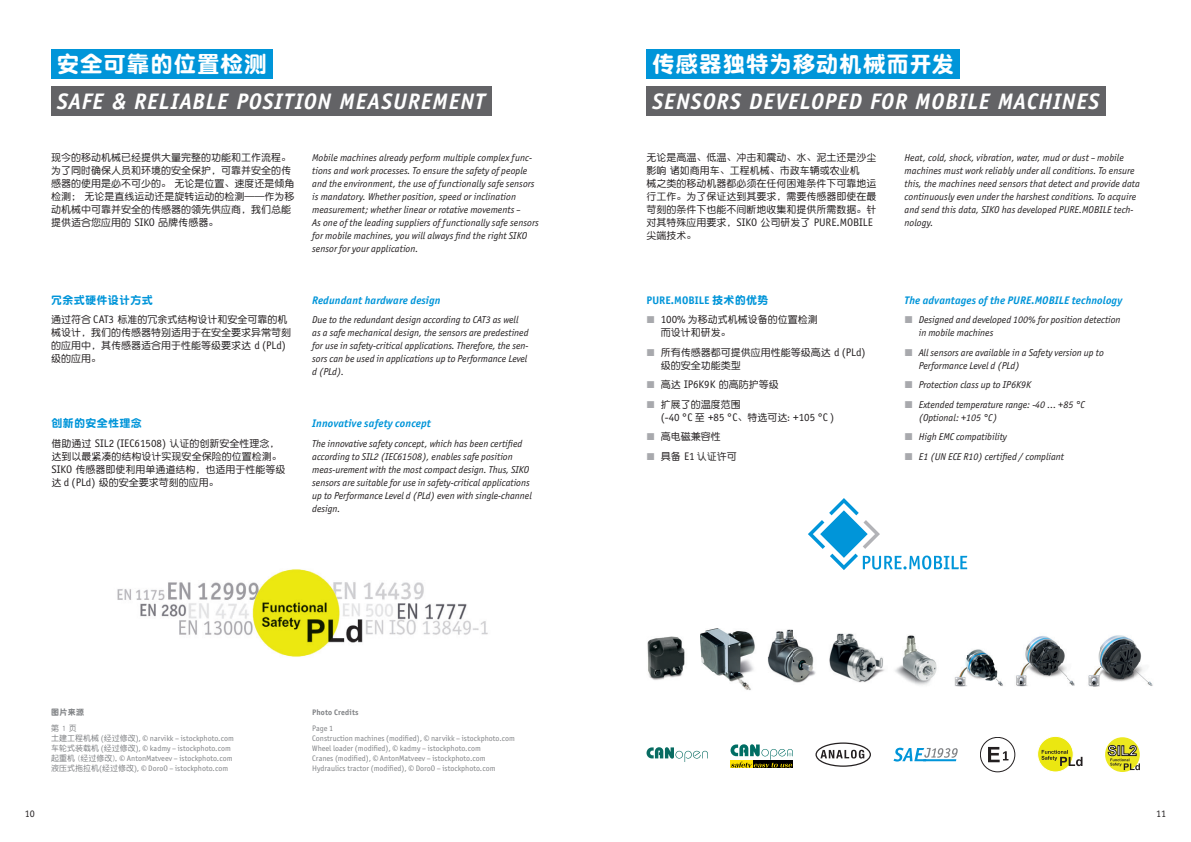
<style>
.page{position:relative;width:1191px;height:842px;background:#fff}
.page>*{position:absolute;margin:0;border:0;box-sizing:border-box;transform-origin:0 0}
.t1{font:italic 700 22.5px "Officina Sans ITC Pro";letter-spacing:.04em;color:#fff}
.t2{font:22.5px "DF Yuan GB W9";letter-spacing:.04em;color:#fff}
.t3{font:italic 700 11px "Officina Sans ITC Pro";letter-spacing:.01em;color:#0095d9}
.t4{font:11px "Officina Sans ITC Pro";color:#231f20}
.t5{font:11px "DF Yuan GB W9";letter-spacing:.03em;color:#0095d9}
.t6{font:700 11px "Officina Sans ITC Pro";letter-spacing:.01em;color:#0095d9}
.t7{font:italic 10px/13px "Officina Sans ITC Pro";color:#231f20}
.t8{font:10px/13px "DF Yuan GB W5";color:#231f20}
.t9{font:10px "Officina Sans ITC Pro";color:#231f20}
.t10{font:8px/10px "Officina Sans ITC Pro";color:#808285}
.t11{font:700 8px "Officina Sans ITC Pro";letter-spacing:.02em;color:#808285}
.t12{font:8px "DF Yuan GB W9";color:#808285}
.t13{font:8px "DF Yuan GB W5";color:#808285}
.s1{font-family:"Officina Sans ITC Pro";font-size:11px}
.s2{font-family:"DF Yuan GB W5";font-size:10px}
.s3{font-family:"DF Yuan GB W9";font-weight:400}
.s4{font-family:"DF Yuan GB W5"}
</style>
<div class="page">
<img style="left:117px;top:569px;width:371px;height:88px">
<svg style="left:808px;top:498px;width:159px;height:72px"></svg>
<img style="left:730px;top:760px;width:63px;height:8px">
<img style="left:754px;top:763px;width:38px;height:4px">
<img style="left:731px;top:761px;width:21px;height:7px">
<svg style="left:730px;top:744px;width:63px;height:16px"></svg>
<svg style="left:646px;top:747px;width:62px;height:15px"></svg>
<svg style="left:893px;top:748px;width:64px;height:13px"></svg>
<svg style="left:815px;top:742px;width:56px;height:25px"></svg>
<div style="left:1105px;top:737px;width:34px;height:35px;background:#ece820;border-radius:50%"></div>
<svg style="left:1107px;top:745px;width:33px;height:25px"></svg>
<div style="left:1037px;top:736px;width:36px;height:36px;background:#ebe711;border-radius:50%"></div>
<div style="left:1037px;top:736px;width:36px;height:36px;border:1px solid #fff;border-radius:50%"></div>
<svg style="left:1041px;top:750px;width:41px;height:16px"></svg>
<div style="left:980px;top:737px;width:35px;height:35px;border:1px solid #231f20;border-radius:50%"></div>
<svg style="left:988px;top:747px;width:20px;height:15px"></svg>
<img style="left:647px;top:636px;width:38px;height:44px">
<img style="left:903px;top:635px;width:28px;height:24px">
<img style="left:895px;top:659px;width:42px;height:26px">
<img style="left:700px;top:628px;width:55px;height:18px">
<img style="left:700px;top:646px;width:55px;height:26px">
<img style="left:713px;top:672px;width:38px;height:18px">
<img style="left:768px;top:629px;width:48px;height:54px">
<img style="left:829px;top:633px;width:56px;height:50px">
<img style="left:1025px;top:636px;width:40px;height:27px">
<img style="left:995px;top:663px;width:158px;height:24px">
<img style="left:1098px;top:635px;width:43px;height:28px">
<img style="left:1067px;top:663px;width:25px;height:24px">
<img style="left:968px;top:649px;width:20px;height:6px">
<img style="left:954px;top:655px;width:41px;height:26px">
<img style="left:954px;top:681px;width:65px;height:6px">
<div style="left:51px;top:49px;width:221px;height:30px;background:#0095d9"></div>
<div style="left:646px;top:49px;width:314px;height:30px;background:#0095d9"></div>
<div style="left:51px;top:86px;width:441px;height:29px;background:#636366"></div>
<div style="left:646px;top:86px;width:460px;height:29px;background:#636366"></div>
<h1 class="t2" style="left:57px;top:52px;width:211px">安全可靠的位置检测</h1>
<h1 class="t2" style="left:652px;top:52px;width:303px">传感器独特为移动机械而开发</h1>
<h1 class="t1" style="left:57px;top:87px;width:429px">SAFE &amp; RELIABLE POSITION MEASUREMENT</h1>
<h1 class="t1" style="left:652px;top:87px;width:448px">SENSORS DEVELOPED FOR MOBILE MACHINES</h1>
<p class="t8" style="left:51px;top:150px;width:245px">现今的移动机械已经提供大量完整的功能和工作流程。为了同时确保人员和环境的安全保护，可靠并安全的传感器的使用是必不可少的。 无论是位置、速度还是倾角检测； 无论是直线运动还是旋转运动的检测——作为移动机械中可靠并安全的传感器的领先供应商，我们总能提供适合您应用的 <span class="s1">SIKO</span> 品牌传感器。</p>
<p class="t7" style="left:312px;top:151px;width:228px">Mobile machines already perform multiple complex func&shy;tions and work processes. To ensure the safety of people and the environment, the use of functionally safe sensors is mandatory. Whether position, speed or inclination measurement; whether linear or rotative movements –<br>As one of the leading suppliers of functionally safe sensors for mobile machines, you will always find the right SIKO sensor for your application.</p>
<p class="t8" style="left:646px;top:150px;width:231px">无论是高温、低温、冲击和震动、水、泥土还是沙尘影响 诸如商用车、工程机械、市政车辆或农业机<br>械之类的移动机器都必须在任何困难条件下可靠地运行工作。为了保证达到其要求，需要传感器即使在最苛刻的条件下也能不间断地收集和提供所需数据。针</p>
<p class="t4" style="left:646px;top:216px;width:228px"><span class="s2">对其特殊应用要求，</span>SIKO <span class="s2">公司研发了</span> PURE.MOBILE</p>
<p class="t8" style="left:646px;top:228px;width:51px">尖端技术。</p>
<p class="t5" style="left:51px;top:294px;width:103px">冗余式硬件设计方式</p>
<p class="t8" style="left:51px;top:313px;width:242px">通过符合 <span class="s1">CAT3</span> 标准的冗余式结构设计和安全可靠的机械设计，我们的传感器特别适用于在安全要求异常苛刻的应用中，其传感器适合用于性能等级要求达 <span class="s1">d (PLd)</span>级的应用。</p>
<p class="t5" style="left:52px;top:417px;width:92px">创新的安全性理念</p>
<p class="t8" style="left:52px;top:436px;width:235px">借助通过 <span class="s1">SIL2 (IEC61508)</span> 认证的创新安全性理念，达到以最紧凑的结构设计实现安全保险的位置检测。<br><span class="s1">SIKO</span> 传感器即使利用单通道结构，也适用于性能等级达 <span class="s1">d (PLd)</span> 级的安全要求苛刻的应用。</p>
<p class="t3" style="left:312px;top:293px;width:130px">Redundant hardware design</p>
<p class="t7" style="left:312px;top:313px;width:218px">Due to the redundant design according to CAT3 as well as a safe mechanical design, the sensors are predestined for use in safety-critical applications. Therefore, the sen&shy;sors can be used in applications up to Performance Level d (PLd).</p>
<p class="t3" style="left:312px;top:417px;width:120px">Innovative safety concept</p>
<p class="t7" style="left:312px;top:437px;width:221px">The innovative safety concept, which has been certified according to SIL2 (IEC61508), enables safe position meas-urement with the most compact design. Thus, SIKO sensors are suitable for use in safety-critical applications up to Performance Level d (PLd) even with single-channel design.</p>
<p class="t6" style="left:646px;top:293px;width:123px">PURE.MOBILE <span class="s3">技术的优势</span></p>
<p class="t8" style="left:660px;top:313px;width:159px"><span class="s1">100%</span> 为移动式机械设备的位置检测而设计和研发。</p>
<p class="t8" style="left:660px;top:345px;width:206px">所有传感器都可提供应用性能等级高达 <span class="s1">d (PLd)</span>级的安全功能类型</p>
<p class="t8" style="left:660px;top:375px;width:120px;line-height:19.5px">高达 <span class="s1">IP6K9K</span> 的高防护等级扩展了的温度范围</p>
<p class="t4" style="left:660px;top:411px;width:175px">(-40 °C <span class="s2">至</span> +85 °C<span class="s2">、特选可达:</span> +105 °C )</p>
<p class="t8" style="left:660px;top:427px;width:78px;line-height:19.5px">高电磁兼容性<br>具备 <span class="s1">E1</span> 认证许可</p>
<p class="t7" style="left:904px;top:151px;width:237px">Heat, cold, shock, vibration, water, mud or dust – mobile machines must work reliably under all conditions. To ensure this, the machines need sensors that detect and provide data continuously even under the harshest conditions. To acquire and send this data, SIKO has developed PURE.MOBILE tech&shy;nology.</p>
<p class="t3" style="left:904px;top:293px;width:219px">The advantages of the PURE.MOBILE technology</p>
<p class="t7" style="left:918px;top:313px;width:203px">Designed and developed 100% for position detection in mobile machines</p>
<p class="t7" style="left:918px;top:346px;width:186px">All sensors are available in a Safety version up to<br>Performance Level d (PLd)</p>
<p class="t7" style="left:918px;top:375px;width:167px;line-height:19.5px">Protection class up to IP6K9K<br>Extended temperature range: -40 … +85 °C</p>
<p class="t7" style="left:918px;top:408px;width:147px;line-height:19.5px">(Optional: +105 °C)<br>High EMC compatibility<br>E1 (UN ECE R10) certified / compliant</p>
<p class="t12" style="left:51px;top:708px;width:34px">图片来源</p>
<p class="t13" style="left:51px;top:724px;width:27px">第 1 页</p>
<p class="t10" style="left:51px;top:734px;width:184px"><span class="s4">土建工程机械</span> (<span class="s4">经过修改</span>), © narvikk – istockphoto.com<span class="s4">车轮式装载机</span> (<span class="s4">经过修改</span>), © kadmy – istockphoto.com<span class="s4">起重机 (经过修改),</span> © AntonMatveev – istockphoto.com<span class="s4">液压式拖拉机</span>(<span class="s4">经过修改</span>), © DoroO – istockphoto.com</p>
<p class="t11" style="left:312px;top:708px;width:48px">Photo Credits</p>
<p class="t10" style="left:312px;top:724px;width:204px">Page 1<br>Construction machines (modified), © narvikk – istockphoto.com Wheel loader (modified), © kadmy – istockphoto.com<br>Cranes (modified), © AntonMatveev – istockphoto.com Hydraulics tractor (modified), © DoroO – istockphoto.com</p>
<p class="t9" style="left:25px;top:808px;width:12px">10</p>
<p class="t9" style="left:1156px;top:808px;width:11px">11</p>
</div>
